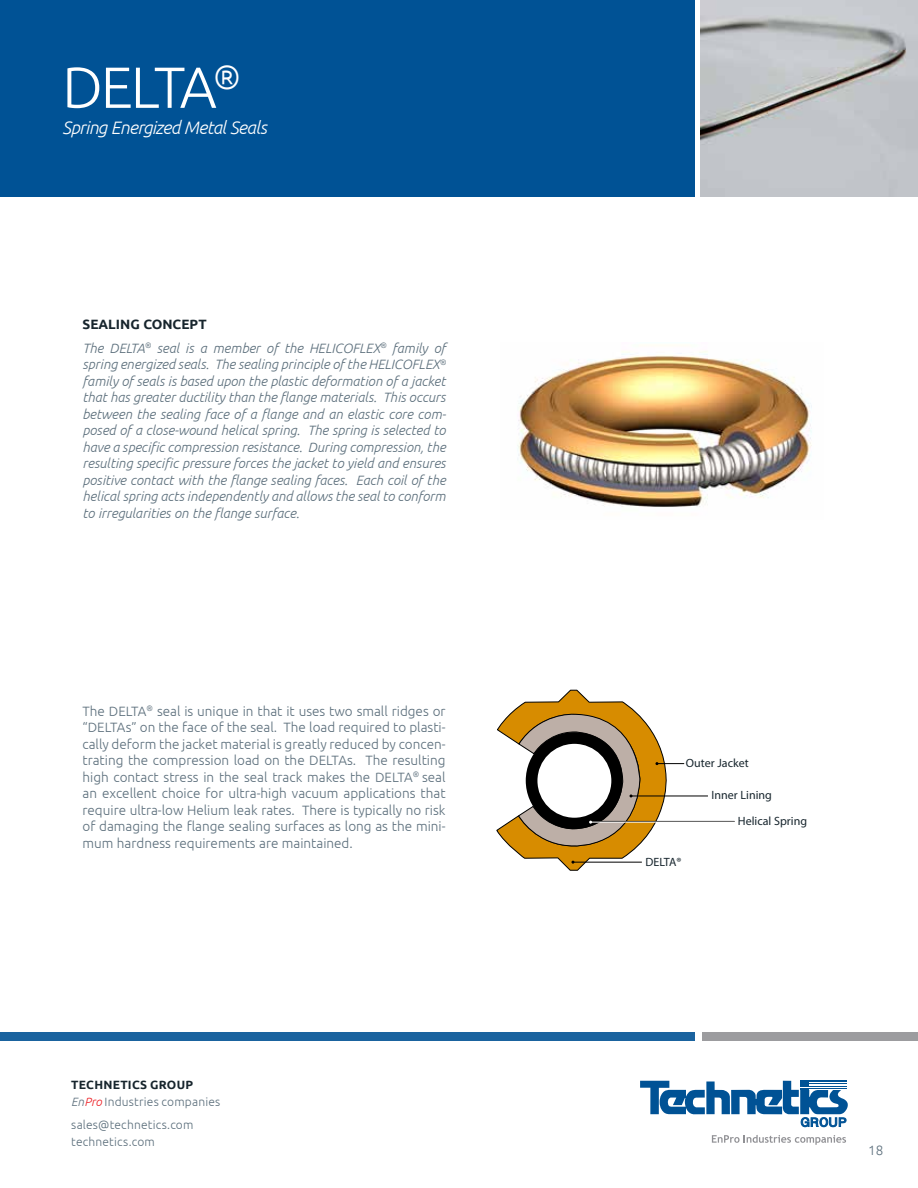
<style>
.page{position:relative;width:918px;height:1188px;background:#fff}
.page>*{position:absolute;margin:0;border:0;box-sizing:border-box;transform-origin:0 0}
.t1{font:300 57.9px "Ubuntu";letter-spacing:-.07em;color:#fff}
.t2{font:italic 300 18px "Ubuntu";letter-spacing:-.03em;color:#fff}
.t3{font:italic 300 13.5px/16.5px "Ubuntu";color:#5c6f7c}
.t4{font:300 13.5px/16.5px "Ubuntu";color:#5c6f7c;text-align:justify}
.t5{font:300 12px/16.5px "Ubuntu";letter-spacing:.015em;color:#5c6f7c}
.t6{font:12px/25.5px "Myriad Pro";color:#17252d}
.s1{font-weight:700;font-style:normal;color:#17252d}
.s2{font-weight:700;color:#17252d}
.s3{font-style:italic}
.s4{font-style:italic;color:#ed1e24}
</style>
<div class="page">
<svg style="left:640px;top:1081px;width:208px;height:64px"></svg>
<div style="left:0;top:1032px;width:695px;height:9px;background:#1a639f"></div>
<div style="left:702px;top:1032px;width:216px;height:9px;background:#9c9c9f"></div>
<div style="left:0;top:0;width:695px;height:197px;background:#005295"></div>
<img style="left:701px;top:0;width:217px;height:197px">
<img style="left:518px;top:351px;width:294px;height:156px">
<hr style="left:631px;top:796px;width:77px;height:1px;background:#000">
<hr style="left:591px;top:821px;width:144px;height:1px;background:#000">
<svg style="left:497px;top:690px;width:187px;height:181px"></svg>
<h1 class="t1" style="left:62px;top:52px;width:180px">DELTA<sup>®</sup></h1>
<h2 class="t2" style="left:62px;top:117px;width:206px">Spring Energized Metal Seals</h2>
<p class="t3" style="left:82px;top:313px;width:365px;line-height:23.2px"><span class="s1">SEALING CONCEPT<br></span>The DELTA<sup>®</sup> seal is a member of the HELICOFLEX<sup>®</sup> family of</p>
<p class="t3" style="left:82px;top:356px;width:365px;text-align:justify">spring energized seals. The sealing principle of the HELICOFLEX<sup>® </sup>family of seals is based upon the plastic deformation of a jacket that has greater ductility than the flange materials. This occurs between the sealing face of a flange and an elastic core com&shy;posed of a close-wound helical spring. The spring is selected to have a specific compression resistance. During compression, the resulting specific pressure forces the jacket to yield and ensures positive contact with the flange sealing faces. Each coil of the helical spring acts independently and allows the seal to conform to irregularities on the flange surface.</p>
<p class="t4" style="left:82px;top:702px;width:365px">The DELTA<sup>®</sup> seal is unique in that it uses two small ridges or “DELTAs” on the face of the seal. The load required to plasti&shy;cally deform the jacket material is greatly reduced by concen&shy;trating the compression load on the DELTAs. The resulting high contact stress in the seal track makes the DELTA<sup>®</sup> seal an excellent choice for ultra-high vacuum applications that require ultra-low Helium leak rates. There is typically no risk of damaging the flange sealing surfaces as long as the mini&shy;mum hardness requirements are maintained.</p>
<p class="t5" style="left:71px;top:1076px;width:151px"><span class="s2">TECHNETICS GROUP<br></span><span class="s3">En</span><span class="s4">Pro</span> Industries companies</p>
<p class="t5" style="left:71px;top:1116px;width:124px">sales@technetics.com technetics.com</p>
<p class="t6" style="left:686px;top:750px;width:64px">Outer Jacket</p>
<p class="t6" style="left:738px;top:782px;width:71px;text-indent:-26px">Inner Lining<br>Helical Spring</p>
<p class="t6" style="left:645px;top:849px;width:37px">DELTA®</p>
<p class="t4" style="left:868px;top:1142px;width:17px">18</p>
</div>
